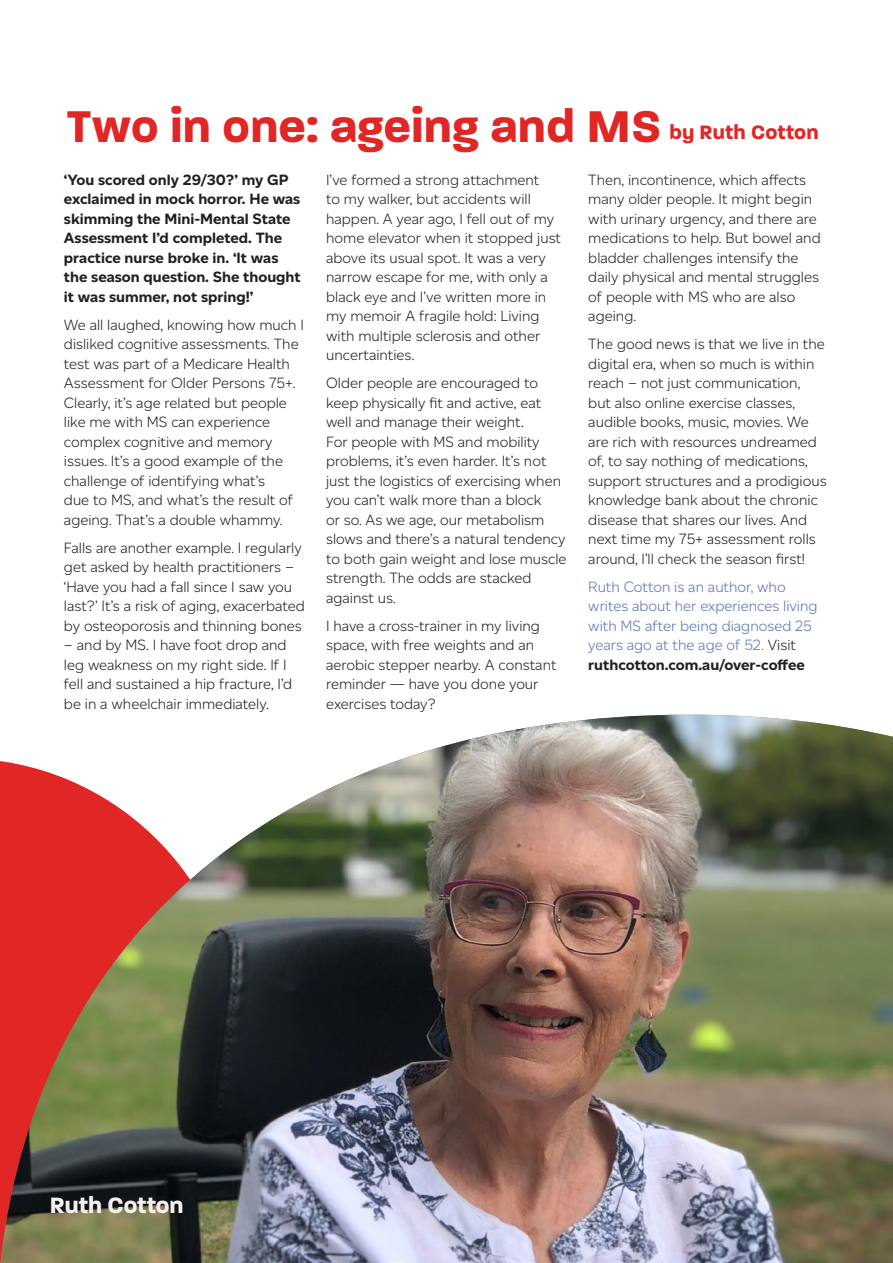
<style>
.page{position:relative;width:893px;height:1263px;background:#fff}
.page>*{position:absolute;margin:0;border:0;box-sizing:border-box;transform-origin:0 0}
.H2_Heading{font:700 48px "Paralucent";letter-spacing:.01em;color:#e12725}
.H1_Heading{font:700 24px "Paralucent";color:#f5efed}
.H2_Heading-2{font:700 21px "Paralucent";letter-spacing:.01em;color:#e12725}
.Body_Text{font:300 15px/19.5px "Altform";color:#231f20}
.Body_Text-2{font:700 15px/19.5px "Altform";color:#231f20}
.Body_Text-3{font:300 15px/19.5px "Altform";color:#5873b8}
.s1{color:#231f20}
.s2{font-weight:700;color:#231f20}
</style>
<div class="page">
<img style="left:0;top:715px;width:893px;height:548px">
<p class="H2_Heading" style="left:67px;top:98px;width:596px">Two in one: ageing and MS</p>
<p class="Body_Text-2" style="left:64px;top:170px;width:238px">‘You scored only 29/30?’ my GP exclaimed in mock horror. He was skimming the Mini-Mental State<br>Assessment I’d completed. The practice nurse broke in. ‘It was the season question. She thought it was summer, not spring!’</p>
<p class="Body_Text" style="left:64px;top:315px;width:241px">We all laughed, knowing how much I disliked cognitive assessments. The test was part of a Medicare Health Assessment for Older Persons 75+.<br>Clearly, it’s age related but people like me with MS can experience complex cognitive and memory issues. It’s a good example of the challenge of identifying what’s<br>due to MS, and what’s the result of ageing. That’s a double whammy.</p>
<p class="Body_Text" style="left:64px;top:538px;width:242px">Falls are another example. I regularly get asked by health practitioners – ‘Have you had a fall since I saw you last?’ It’s a risk of aging, exacerbated by osteoporosis and thinning bones</p>
<p class="Body_Text" style="left:64px;top:635px;width:230px">– and by MS. I have foot drop and leg weakness on my right side. If I fell and sustained a hip fracture, I’d be in a wheelchair immediately.</p>
<p class="H2_Heading-2" style="left:669px;top:120px;width:151px">by Ruth Cotton</p>
<p class="Body_Text" style="left:326px;top:170px;width:236px">I’ve formed a strong attachment<br>to my walker, but accidents will happen. A year ago, I fell out of my home elevator when it stopped just above its usual spot. It was a very narrow escape for me, with only a black eye and I’ve written more in my memoir A fragile hold: Living with multiple sclerosis and other uncertainties.</p>
<p class="Body_Text" style="left:326px;top:373px;width:242px">Older people are encouraged to keep physically fit and active, eat well and manage their weight.<br>For people with MS and mobility problems, it’s even harder. It’s not just the logistics of exercising when you can’t walk more than a block<br>or so. As we age, our metabolism slows and there’s a natural tendency to both gain weight and lose muscle strength. The odds are stacked against us.</p>
<p class="Body_Text" style="left:326px;top:616px;width:232px">I have a cross-trainer in my living space, with free weights and an aerobic stepper nearby. A constant reminder — have you done your exercises today?</p>
<p class="Body_Text" style="left:588px;top:170px;width:234px">Then, incontinence, which affects many older people. It might begin with urinary urgency, and there are medications to help. But bowel and bladder challenges intensify the daily physical and mental struggles of people with MS who are also ageing.</p>
<p class="Body_Text" style="left:588px;top:334px;width:240px">The good news is that we live in the digital era, when so much is within reach – not just communication, but also online exercise classes, audible books, music, movies. We are rich with resources undreamed of, to say nothing of medications, support structures and a prodigious knowledge bank about the chronic disease that shares our lives. And next time my 75+ assessment rolls around, I’ll check the season first!</p>
<p class="Body_Text-3" style="left:588px;top:577px;width:231px">Ruth Cotton is an author, who writes about her experiences living with MS after being diagnosed 25 years ago at the age of 52. <span class="s1">Visit </span><span class="s2">ruthcotton.com.au/over-coffee</span></p>
<p class="H1_Heading" style="left:50px;top:1191px;width:135px">Ruth Cotton</p>
</div>
